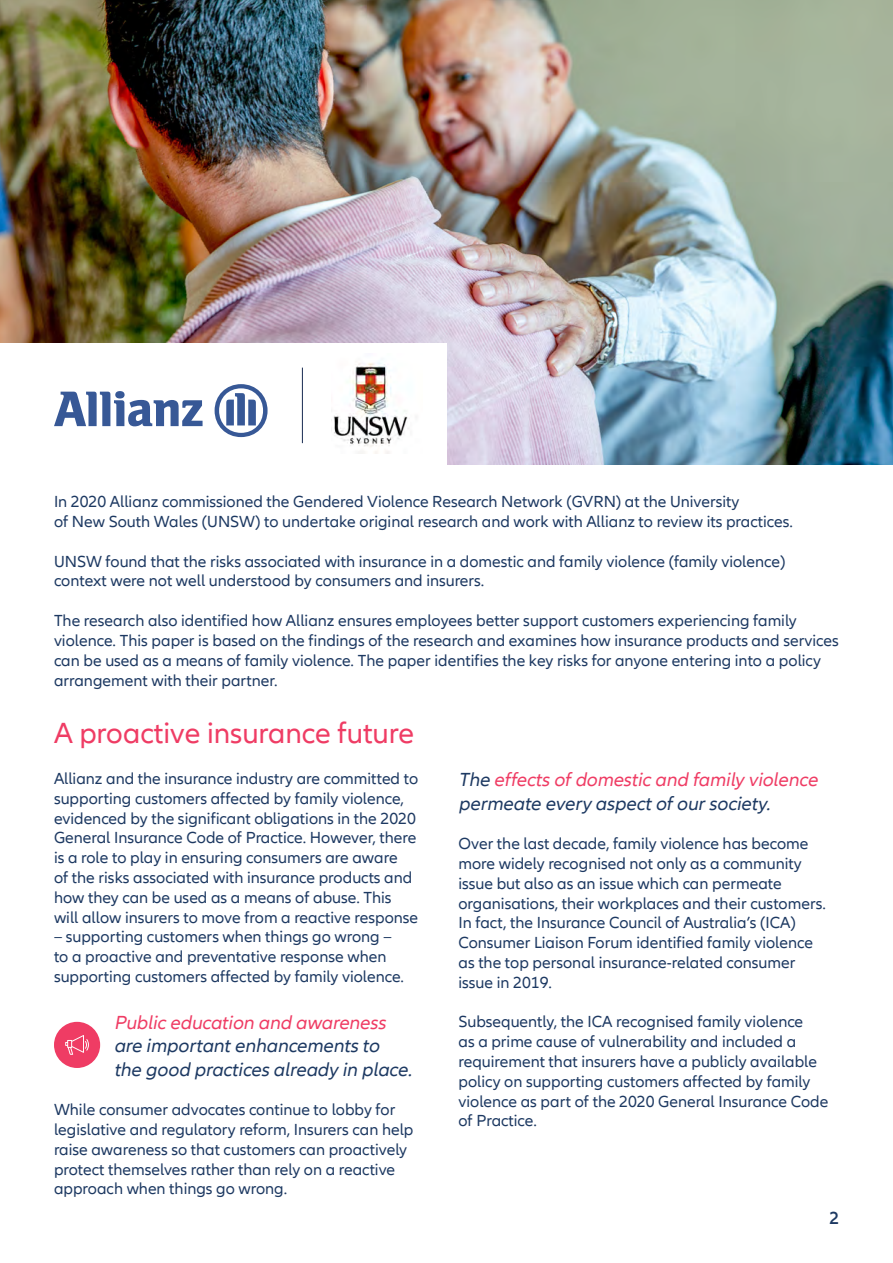
<style>
.page{position:relative;width:893px;height:1263px;background:#fff}
.page>*{position:absolute;margin:0;border:0;box-sizing:border-box;transform-origin:0 0}
.t1{font:30px "Allianz Neo";color:#ef3c64}
.t2{font:italic 19.5px/23.4px "Allianz Neo";color:#1d3962}
.t3{font:600 18px "Allianz Neo";color:#1d3962}
.t4{font:16.5px/19.8px "Allianz Neo";color:#1d3962}
.s1{color:#ef3c64}
</style>
<div class="page">
<img style="left:0;top:0;width:893px;height:464px">
<div style="left:54px;top:1022px;width:46px;height:46px;background:#ef3c64;border-radius:50%"></div>
<svg style="left:65px;top:1035px;width:24px;height:20px"></svg>
<div style="left:0;top:343px;width:446px;height:135px;background:#fff"></div>
<img style="left:333px;top:362px;width:76px;height:92px">
<svg style="left:54px;top:391px;width:149px;height:35px"></svg>
<svg style="left:215px;top:384px;width:53px;height:53px"></svg>
<hr style="left:302px;top:368px;width:1px;height:75px;background:#182b51">
<p class="t4" style="left:54px;top:492px;width:740px">In 2020 Allianz commissioned the Gendered Violence Research Network (GVRN) at the University<br>of New South Wales (UNSW) to undertake original research and work with Allianz to review its practices.</p>
<p class="t4" style="left:54px;top:552px;width:733px">UNSW found that the risks associated with insurance in a domestic and family violence (family violence) context were not well understood by consumers and insurers.</p>
<p class="t4" style="left:54px;top:611px;width:786px">The research also identified how Allianz ensures employees better support customers experiencing family violence. This paper is based on the findings of the research and examines how insurance products and services can be used as a means of family violence. The paper identifies the key risks for anyone entering into a policy arrangement with their partner.</p>
<h2 class="t1" style="left:54px;top:716px;width:362px">A proactive insurance future</h2>
<p class="t4" style="left:54px;top:769px;width:366px">Allianz and the insurance industry are committed to supporting customers affected by family violence, evidenced by the significant obligations in the 2020<br>General Insurance Code of Practice. However, there is a role to play in ensuring consumers are aware<br>of the risks associated with insurance products and how they can be used as a means of abuse. This will allow insurers to move from a reactive response</p>
<p class="t4" style="left:54px;top:927px;width:352px">– supporting customers when things go wrong – to a proactive and preventative response when supporting customers affected by family violence.</p>
<p class="t2" style="left:114px;top:1011px;width:303px"><span class="s1">Public education and awareness </span>are importantenhancements to the good practices already in place.</p>
<p class="t4" style="left:54px;top:1100px;width:361px">While consumer advocates continue to lobby for legislative and regulatory reform, Insurers can help raise awareness so that customers can proactively protect themselves rather than rely on a reactive approach when things go wrong.</p>
<p class="t2" style="left:458px;top:768px;width:365px">The <span class="s1">effects ofdomestic and family violence </span>permeate every aspectofoursociety.</p>
<p class="t4" style="left:458px;top:834px;width:369px">Over the last decade, family violence has become more widely recognised not only as a community issue but also as an issue which can permeate organisations, their workplaces and their customers.<br>In fact, the Insurance Council of Australia’s (ICA)<br>Consumer Liaison Forum identified family violence as the top personal insurance-related consumer issue in 2019.</p>
<p class="t4" style="left:458px;top:1012px;width:371px">Subsequently, the ICA recognised family violence<br>as a prime cause of vulnerability and included a requirement that insurers have a publicly available policy on supporting customers affected by family violence as part of the 2020 General Insurance Code of Practice.</p>
<p class="t3" style="left:829px;top:1207px;width:11px">2</p>
</div>
